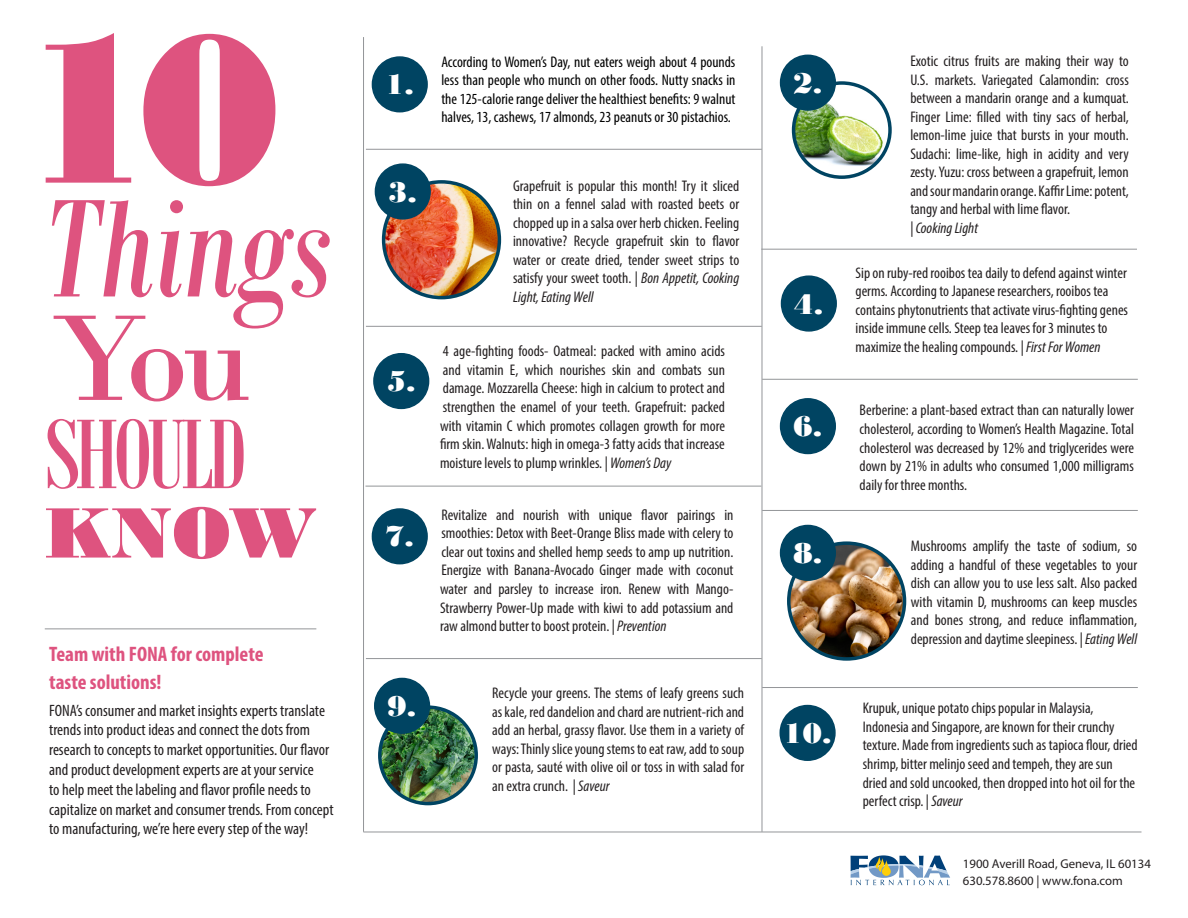
<style>
.page{position:relative;width:1188px;height:918px;background:#fff}
.page>*{position:absolute;margin:0;border:0;box-sizing:border-box;transform-origin:0 0}
.Heading_Year{font:221.85px "Bodoni MT Black";color:#de537f}
.Heading_Year-2{font:italic 151.35px "Bodoni MT Condensed";color:#de537f}
.Heading_Year-3{font:128.7px "Bodoni";color:#de537f}
.Heading_Year-4{font:107.4px "Bodoni MT Condensed";letter-spacing:-.05em;color:#de537f}
.Heading_Year-5{font:75px "Bodoni MT Black";color:#de537f}
.t1{font:30px "Bodoni MT Black";color:#fff}
.Body{font:700 condensed 21px "Myriad Pro";color:#de537f}
.Body-2{font:condensed 16.5px/19.8px "Myriad Pro";color:#231f20}
.Body-3{font:condensed 15.45px/18.6px "Myriad Pro";color:#231f20;text-align:justify}
.Body-4{font:condensed 15.45px/18.6px "Myriad Pro";color:#000;text-align:justify}
.Body-5{font:italic condensed 15.45px "Myriad Pro";color:#231f20}
.t2{font:12.75px "Myriad Pro";color:#231f20}
.s1{font-style:italic}
.s2{font-style:normal}
</style>
<div class="page">
<div style="left:372px;top:57px;width:55px;height:55px;background:#004462;border-radius:50%"></div>
<div style="left:372px;top:56px;width:56px;height:56px;border:2px solid #004462;border-radius:50%"></div>
<div style="left:374px;top:354px;width:55px;height:54px;background:#004462;border-radius:50%"></div>
<div style="left:373px;top:353px;width:56px;height:56px;border:2px solid #004462;border-radius:50%"></div>
<div style="left:372px;top:509px;width:55px;height:55px;background:#004462;border-radius:50%"></div>
<div style="left:372px;top:508px;width:56px;height:56px;border:2px solid #004462;border-radius:50%"></div>
<hr style="left:762px;top:46px;width:1px;height:786px;background:#939598">
<hr style="left:761px;top:249px;width:376px;height:1px;background:#939598">
<img style="left:794px;top:91px;width:96px;height:75px">
<div style="left:792px;top:81px;width:100px;height:98px;border:3px solid #004462;border-radius:50%"></div>
<div style="left:781px;top:55px;width:54px;height:55px;background:#004462;border-radius:50%"></div>
<div style="left:780px;top:55px;width:56px;height:56px;border:2px solid #004462;border-radius:50%"></div>
<div style="left:782px;top:276px;width:54px;height:55px;background:#004462;border-radius:50%"></div>
<div style="left:781px;top:275px;width:56px;height:57px;border:2px solid #004462;border-radius:50%"></div>
<div style="left:780px;top:706px;width:55px;height:54px;background:#004462;border-radius:50%"></div>
<div style="left:780px;top:705px;width:56px;height:56px;border:2px solid #004462;border-radius:50%"></div>
<img style="left:789px;top:543px;width:116px;height:116px;border-radius:58px">
<div style="left:787px;top:541px;width:119px;height:120px;border:3px solid #004462;border-radius:50%"></div>
<div style="left:781px;top:526px;width:54px;height:54px;background:#004462;border-radius:50%"></div>
<div style="left:780px;top:525px;width:56px;height:56px;border:2px solid #004462;border-radius:50%"></div>
<div style="left:781px;top:399px;width:54px;height:54px;background:#004462;border-radius:50%"></div>
<div style="left:780px;top:398px;width:56px;height:56px;border:2px solid #004462;border-radius:50%"></div>
<hr style="left:366px;top:326px;width:396px;height:1px;background:#939598">
<hr style="left:45px;top:629px;width:271px;height:1px;background:#939598">
<svg style="left:851px;top:855px;width:99px;height:30px"></svg>
<hr style="left:363px;top:37px;width:1px;height:795px;background:#939598">
<hr style="left:363px;top:832px;width:779px;height:1px;background:#939598">
<hr style="left:366px;top:658px;width:396px;height:1px;background:#939598">
<hr style="left:762px;top:510px;width:376px;height:1px;background:#939598">
<hr style="left:366px;top:149px;width:396px;height:1px;background:#939598">
<hr style="left:762px;top:379px;width:376px;height:1px;background:#939598">
<img style="left:380px;top:707px;width:96px;height:97px;border-radius:48px">
<div style="left:378px;top:705px;width:100px;height:100px;border:3px solid #004462;border-radius:50%"></div>
<div style="left:375px;top:678px;width:54px;height:55px;background:#004462;border-radius:50%"></div>
<div style="left:374px;top:678px;width:56px;height:56px;border:2px solid #004462;border-radius:50%"></div>
<hr style="left:365px;top:486px;width:396px;height:1px;background:#939598">
<hr style="left:762px;top:687px;width:376px;height:1px;background:#939598">
<img style="left:384px;top:183px;width:115px;height:113px">
<div style="left:382px;top:180px;width:119px;height:119px;border:3px solid #004462;border-radius:50%"></div>
<div style="left:375px;top:164px;width:55px;height:55px;background:#004462;border-radius:50%"></div>
<div style="left:375px;top:163px;width:56px;height:57px;border:2px solid #004462;border-radius:50%"></div>
<p class="Heading_Year" style="left:14px;top:-21px;width:270px">10</p>
<p class="Heading_Year-2" style="left:43px;top:158px;width:289px">Things</p>
<p class="Heading_Year-3" style="left:50px;top:282px;width:204px">You</p>
<p class="Heading_Year-4" style="left:44px;top:390px;width:205px">SHOULD</p>
<p class="Heading_Year-5" style="left:44px;top:489px;width:274px">KNOW</p>
<p class="Body" style="left:49px;top:641px;width:216px">Team with FONA for complete</p>
<p class="Body" style="left:49px;top:669px;width:114px">taste solutions!</p>
<p class="Body-2" style="left:49px;top:700px;width:286px">FONA’s consumer and market insights experts translate trends into product ideas and connect the dots from research to concepts to market opportunities. Our flavor and product development experts are at your service<br>to help meet the labeling and flavor profile needs to capitalize on market and consumer trends. From concept to manufacturing, we’re here every step of the way!</p>
<p class="t1" style="left:385px;top:67px;width:31px">1.</p>
<p class="t1" style="left:388px;top:174px;width:31px">3.</p>
<p class="t1" style="left:386px;top:364px;width:31px">5.</p>
<p class="t1" style="left:385px;top:519px;width:31px">7.</p>
<p class="Body-4" style="left:441px;top:52px;width:296px">According to Women’s Day, nut eaters weigh about 4 pounds less than people who munch on other foods. Nutty snacks in the 125-calorie range deliver the healthiest benefits: 9 walnut halves, 13, cashews, 17 almonds, 23 peanuts or 30 pistachios.</p>
<p class="Body-3" style="left:513px;top:176px;width:228px">Grapefruit is popular this month! Try it sliced thin on a fennel salad with roasted beets or chopped up in a salsa over herb chicken. Feeling innovative? Recycle grapefruit skin to flavor water or create dried, tender sweet strips to satisfy your sweet tooth. | <span class="s1">Bon Appetit, Cooking Light, Eating Well</span></p>
<p class="Body-3" style="left:440px;top:342px;width:287px">4 age-fighting foods- Oatmeal: packed with amino acids and vitamin E, which nourishes skin and combats sun damage. Mozzarella Cheese: high in calcium to protect and strengthen the enamel of your teeth. Grapefruit: packed with vitamin C which promotes collagen growth for more firm skin. Walnuts: high in omega-3 fatty acids that increase moisture levels to plump wrinkles. | <span class="s1">Women’s Day</span></p>
<p class="Body-3" style="left:440px;top:505px;width:295px">Revitalize and nourish with unique flavor pairings in smoothies: Detox with Beet-Orange Bliss made with celery to clear out toxins and shelled hemp seeds to amp up nutrition.<br>Energize with Banana-Avocado Ginger made with coconut water and parsley to increase iron. Renew with Mango-Strawberry Power-Up made with kiwi to add potassium and raw almond butter to boost protein. | <span class="s1">Prevention</span></p>
<p class="t1" style="left:387px;top:688px;width:31px">9.</p>
<p class="Body-3" style="left:492px;top:684px;width:253px">Recycle your greens. The stems of leafy greens such as kale, red dandelion and chard are nutrient-rich and add an herbal, grassy flavor. Use them in a variety of ways: Thinly slice young stems to eat raw, add to soup or pasta, sauté with olive oil or toss in with salad for an extra crunch. | <span class="s1">Saveur</span></p>
<p class="t1" style="left:793px;top:65px;width:31px">2.</p>
<p class="t1" style="left:794px;top:286px;width:31px">4.</p>
<p class="Body-3" style="left:910px;top:52px;width:220px">Exotic citrus fruits are making their way to U.S. markets. Variegated Calamondin: cross between a mandarin orange and a kumquat.<br>Finger Lime: filled with tiny sacs of herbal, lemon-lime juice that bursts in your mouth.<br>Sudachi: lime-like, high in acidity and very zesty. Yuzu: cross between a grapefruit, lemon and sour mandarin orange. Kaffir Lime: potent, tangy and herbal with lime flavor.</p>
<p class="Body-5" style="left:910px;top:219px;width:69px"><span class="s2">|</span> Cooking Light</p>
<p class="Body-3" style="left:856px;top:263px;width:274px;text-align:left">Sip on ruby-red rooibos tea daily to defend against winter germs. According to Japanese researchers, rooibos tea contains phytonutrients that activate virus-fighting genes inside immune cells. Steep tea leaves for 3 minutes to maximize the healing compounds. | <span class="s1">First For Women</span></p>
<p class="t1" style="left:793px;top:409px;width:31px">6.</p>
<p class="Body-3" style="left:860px;top:401px;width:276px">Berberine: a plant-based extract than can naturally lower cholesterol, according to Women’s Health Magazine. Total cholesterol was decreased by 12% and triglycerides were down by 21% in adults who consumed 1,000 milligrams daily for three months.</p>
<p class="t1" style="left:793px;top:535px;width:31px">8.</p>
<p class="Body-3" style="left:911px;top:537px;width:228px">Mushrooms amplify the taste of sodium, so adding a handful of these vegetables to your dish can allow you to use less salt. Also packed with vitamin D, mushrooms can keep muscles and bones strong, and reduce inflammation, depression and daytime sleepiness. | <span class="s1">Eating Well</span></p>
<p class="t1" style="left:783px;top:715px;width:50px">10.</p>
<p class="Body-3" style="left:863px;top:699px;width:276px;text-align:left">Krupuk, unique potato chips popular in Malaysia, Indonesia and Singapore, are known for their crunchy texture. Made from ingredients such as tapioca flour, dried shrimp, bitter melinjo seed and tempeh, they are sun dried and sold uncooked, then dropped into hot oil for the perfect crisp. | <span class="s1">Saveur</span></p>
<p class="t2" style="left:963px;top:855px;width:190px">1900 Averill Road, Geneva, IL 60134</p>
<p class="t2" style="left:963px;top:873px;width:162px">630.578.8600 | www.fona.com</p>
</div>
